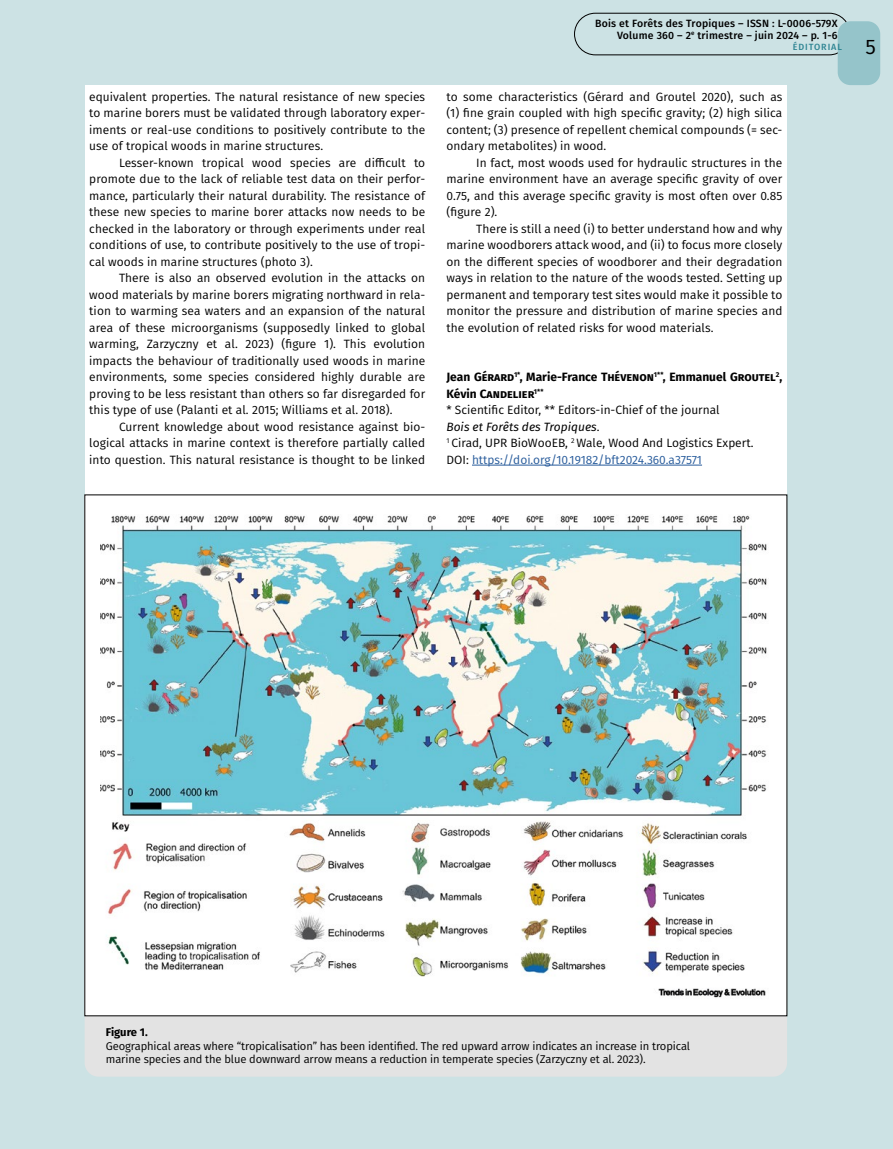
<style>
.page{position:relative;width:893px;height:1149px;background:#fff}
.page>*{position:absolute;margin:0;border:0;box-sizing:border-box;transform-origin:0 0}
.t1{font:21px "Fira Sans";color:#000}
.t2{font:12px/16.5px "Fira Sans";letter-spacing:.005em;color:#000;text-align:justify}
.t3{font:11.25px/13.5px "Fira Sans";letter-spacing:-.01em;color:#000}
.t4{font:700 11.25px "Fira Sans";color:#000}
.t5{font:500 10.5px/12px "Fira Sans";letter-spacing:.02em;color:#000;text-align:right}
.t6{font:500 9px "Fira Sans";letter-spacing:.1em;color:#2f8593}
.s1{font-weight:700}
.s2{font-style:italic}
.s3{color:#275b9b}
</style>
<div class="page">
<div style="left:0;top:0;width:893px;height:1148px;background:#cce2e4"></div>
<div style="left:574px;top:13px;width:276px;height:42px;border:1px solid #000;border-radius:21px"></div>
<div style="left:838px;top:21px;width:42px;height:64px;background:#95c4ca;border-radius:13px"></div>
<div style="left:85px;top:85px;width:702px;height:978px;background:#fff"></div>
<hr style="left:472px;top:464px;width:230px;height:1px;background:#275b9b">
<div style="left:85px;top:540px;width:702px;height:536px;background:#e3e3e3;border-radius:14px"></div>
<div style="left:85px;top:494px;width:702px;height:521px;background:#fff"></div>
<img style="left:101px;top:515px;width:666px;height:483px">
<p class="t2" style="left:89px;top:88px;width:337px">equivalent properties. The natural resistance of new species to marine borers must be validated through laboratory exper&shy;iments or real-use conditions to positively contribute to the use of tropical woods in marine structures.</p>
<p class="t2" style="left:89px;top:154px;width:337px;text-indent:30px">Lesser-known tropical wood species are difficult to promote due to the lack of reliable test data on their perfor&shy;mance, particularly their natural durability. The resistance of these new species to marine borer attacks now needs to be checked in the laboratory or through experiments under real conditions of use, to contribute positively to the use of tropi&shy;cal woods in marine structures (photo 3).</p>
<p class="t2" style="left:89px;top:269px;width:337px;text-indent:30px">There is also an observed evolution in the attacks on wood materials by marine borers migrating northward in rela&shy;tion to warming sea waters and an expansion of the natural area of these microorganisms (supposedly linked to global warming, Zarzyczny et al. 2023) (figure 1). This evolution impacts the behaviour of traditionally used woods in marine environments, some species considered highly durable are proving to be less resistant than others so far disregarded for this type of use (Palanti et al. 2015; Williams et al. 2018).</p>
<p class="t2" style="left:89px;top:418px;width:337px;text-indent:30px">Current knowledge about wood resistance against bio&shy;logical attacks in marine context is therefore partially called into question. This natural resistance is thought to be linked</p>
<p class="t5" style="left:595px;top:17px;width:244px">Bois et Forêts des Tropiques – ISSN : L-0006-579X<br>Volume 360 – 2<sup>e</sup> trimestre – juin 2024 – p. 1-6</p>
<p class="t6" style="left:793px;top:39px;width:51px">ÉDITORIAL</p>
<p class="t2" style="left:446px;top:88px;width:337px">to some characteristics (Gérard and Groutel 2020), such as (1) fine grain coupled with high specific gravity; (2) high silica content; (3) presence of repellent chemical compounds (= sec&shy;ondary metabolites) in wood.</p>
<p class="t2" style="left:446px;top:154px;width:337px;text-indent:30px">In fact, most woods used for hydraulic structures in the marine environment have an average specific gravity of over 0.75, and this average specific gravity is most often over 0.85 (figure 2).</p>
<p class="t2" style="left:446px;top:220px;width:337px;text-indent:30px">There is still a need (i) to better understand how and why marine woodborers attack wood, and (ii) to focus more closely on the different species of woodborer and their degradation ways in relation to the nature of the woods tested. Setting up permanent and temporary test sites would make it possible to monitor the pressure and distribution of marine species and the evolution of related risks for wood materials.</p>
<p class="t2" style="left:446px;top:368px;width:337px;text-align:left"><span class="s1">Jean Gérard</span><sup>1*</sup><span class="s1">, Marie-France Thévenon</span><sup>1**</sup><span class="s1">, Emmanuel Groutel</span><sup>2</sup><span class="s1">, Kévin Candelier</span><sup>1**<br></sup>* Scientific Editor, ** Editors-in-Chief of the journal<br><span class="s2">Bois et Forêts des Tropiques</span>.<br><sup>1</sup> Cirad, UPR BioWooEB, <sup>2</sup> Wale, Wood And Logistics Expert.<br>DOI: <span class="s3">https://doi.org/10.19182/bft2024.360.a37571</span></p>
<h1 class="t1" style="left:865px;top:31px;width:12px">5</h1>
<p class="t4" style="left:106px;top:1022px;width:43px">Figure 1.</p>
<p class="t3" style="left:106px;top:1038px;width:586px">Geographical areas where “tropicalisation” has been identified. The red upward arrow indicates an increase in tropical marine species and the blue downward arrow means a reduction in temperate species (Zarzyczny et al. 2023).</p>
</div>
